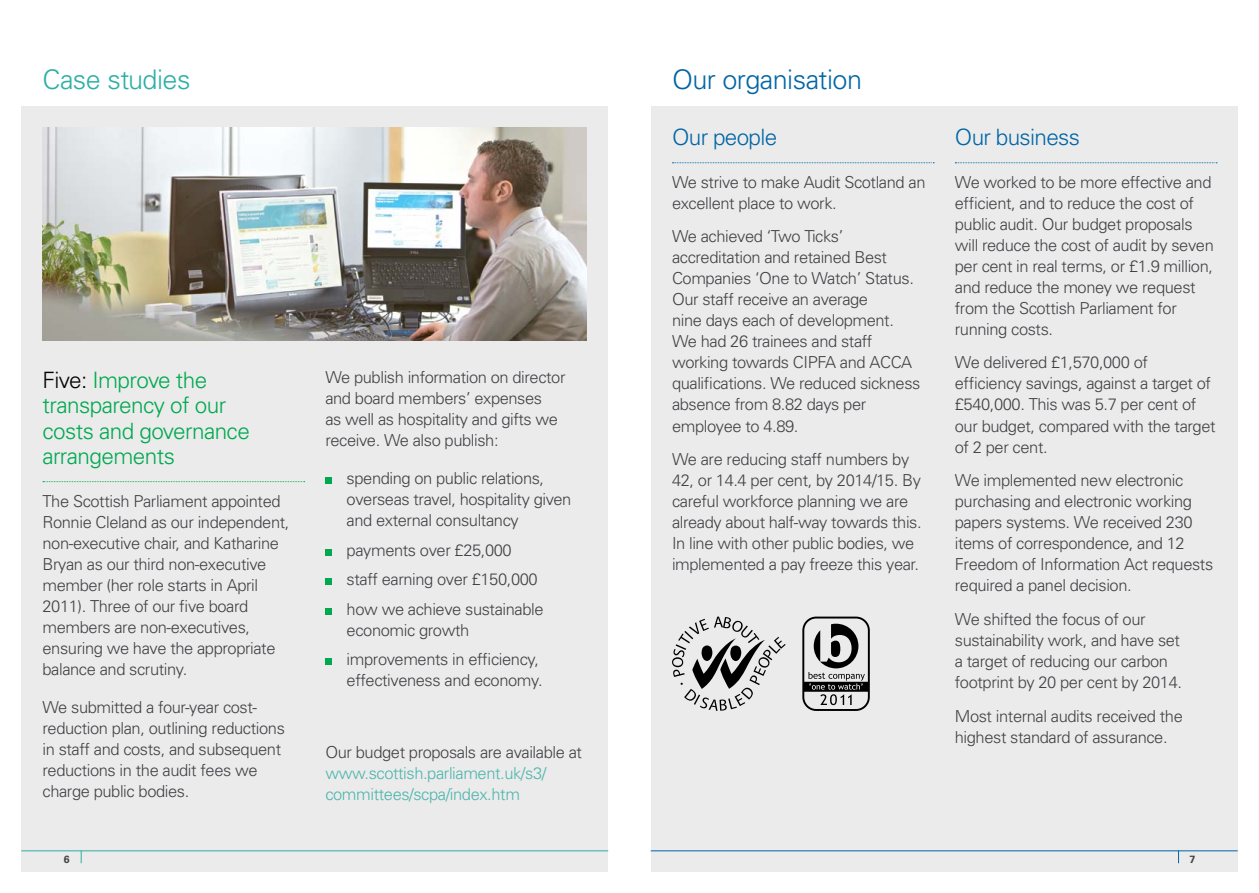
<style>
.page{position:relative;width:1259px;height:893px;background:#fff}
.page>*{position:absolute;margin:0;border:0;box-sizing:border-box;transform-origin:0 0}
.t1{font:300 27px "Univers LT";letter-spacing:-.02em;color:#0065a4}
.t2{font:300 27px "Univers LT";letter-spacing:-.02em;color:#2cafa4}
.t3{font:300 22.5px/25.5px "Univers LT";letter-spacing:-.025em;color:#00a94f}
.t4{font:300 22.5px "Univers LT";letter-spacing:-.03em;color:#0065a4}
.t5{font:300 16.5px/21px "Univers";letter-spacing:-.025em;color:#414042}
.t6{font:300 16.5px/21px "Univers";letter-spacing:-.025em;color:#4cb5ac}
.t7{font:700 10.5px "Univers LT";color:#414042}
.s1{color:#000}
</style>
<div class="page">
<div style="left:21px;top:106px;width:587px;height:766px;background:#ebebec"></div>
<div style="left:651px;top:106px;width:586px;height:766px;background:#ebebec"></div>
<svg style="left:43px;top:481px;width:262px;height:1px"></svg>
<div style="left:325px;top:478px;width:7px;height:6px;background:#00a94f"></div>
<div style="left:325px;top:549px;width:7px;height:7px;background:#00a94f"></div>
<div style="left:325px;top:579px;width:7px;height:6px;background:#00a94f"></div>
<div style="left:325px;top:608px;width:7px;height:7px;background:#00a94f"></div>
<div style="left:325px;top:659px;width:7px;height:6px;background:#00a94f"></div>
<svg style="left:672px;top:162px;width:262px;height:1px"></svg>
<svg style="left:955px;top:162px;width:262px;height:1px"></svg>
<img style="left:43px;top:128px;width:544px;height:212px">
<svg style="left:802px;top:617px;width:68px;height:94px"></svg>
<svg style="left:672px;top:617px;width:113px;height:94px"></svg>
<hr style="left:21px;top:850px;width:587px;height:1px;background:#2cafa4">
<hr style="left:651px;top:850px;width:586px;height:1px;background:#0065a4">
<svg style="left:81px;top:850px;width:1px;height:13px"></svg>
<svg style="left:1178px;top:850px;width:1px;height:13px"></svg>
<h1 class="t2" style="left:43px;top:63px;width:149px">Case studies</h1>
<h2 class="t3" style="left:43px;top:367px;width:209px"><span class="s1">Five:</span> Improve the transparency of our costs and governance arrangements</h2>
<p class="t5" style="left:43px;top:490px;width:248px">The Scottish Parliament appointed<br>Ronnie Cleland as our independent, non-executive chair, and Katharine<br>Bryan as our third non-executive member (her role starts in April<br>2011). Three of our five board members are non-executives, ensuring we have the appropriate balance and scrutiny.</p>
<p class="t5" style="left:43px;top:696px;width:244px">We submitted a four-year cost&shy;reduction plan, outlining reductions in staff and costs, and subsequent reductions in the audit fees we charge public bodies.</p>
<p class="t5" style="left:325px;top:367px;width:242px">We publish information on director and board members’ expenses<br>as well as hospitality and gifts we receive. We also publish:</p>
<p class="t5" style="left:347px;top:468px;width:226px">spending on public relations, overseas travel, hospitality given and external consultancy</p>
<p class="t5" style="left:347px;top:535px;width:198px;line-height:29.5px">payments over £25,000 staff earning over £150,000 how we achieve sustainable</p>
<p class="t5" style="left:347px;top:615px;width:194px;line-height:29.5px">economic growth improvements in efficiency,</p>
<p class="t5" style="left:347px;top:670px;width:198px">effectiveness and economy.</p>
<p class="t5" style="left:325px;top:741px;width:258px">Our budget proposals are available at</p>
<p class="t6" style="left:325px;top:762px;width:222px">www.scottish.parliament.uk/s3/ committees/scpa/index.htm</p>
<h1 class="t1" style="left:672px;top:63px;width:191px">Our organisation</h1>
<h2 class="t4" style="left:672px;top:124px;width:107px">Our people</h2>
<p class="t5" style="left:672px;top:171px;width:255px">We strive to make Audit Scotland an excellent place to work.</p>
<p class="t5" style="left:672px;top:226px;width:250px">We achieved ‘Two Ticks’ accreditation and retained Best<br>Companies ‘One to Watch’ Status.<br>Our staff receive an average<br>nine days each of development.<br>We had 26 trainees and staff working towards CIPFA and ACCA qualifications. We reduced sickness absence from 8.82 days per employee to 4.89.</p>
<p class="t5" style="left:672px;top:449px;width:251px">We are reducing staff numbers by 42, or 14.4 per cent, by 2014/15. By careful workforce planning we are already about half-way towards this.<br>In line with other public bodies, we implemented a pay freeze this year.</p>
<h2 class="t4" style="left:955px;top:124px;width:127px">Our business</h2>
<p class="t5" style="left:955px;top:171px;width:260px">We worked to be more effective and efficient, and to reduce the cost of public audit. Our budget proposals will reduce the cost of audit by seven per cent in real terms, or £1.9 million, and reduce the money we request from the Scottish Parliament for running costs.</p>
<p class="t5" style="left:955px;top:352px;width:262px">We delivered £1,570,000 of efficiency savings, against a target of £540,000. This was 5.7 per cent of our budget, compared with the target of 2 per cent.</p>
<p class="t5" style="left:955px;top:470px;width:260px">We implemented new electronic purchasing and electronic working papers systems. We received 230 items of correspondence, and 12<br>Freedom of Information Act requests required a panel decision.</p>
<p class="t5" style="left:955px;top:609px;width:229px">We shifted the focus of our sustainability work, and have set a target of reducing our carbon footprint by 20 per cent by 2014.</p>
<p class="t5" style="left:955px;top:705px;width:229px">Most internal audits received the highest standard of assurance.</p>
<p class="t7" style="left:64px;top:853px;width:7px">6</p>
<p class="t7" style="left:1189px;top:853px;width:7px">7</p>
</div>
